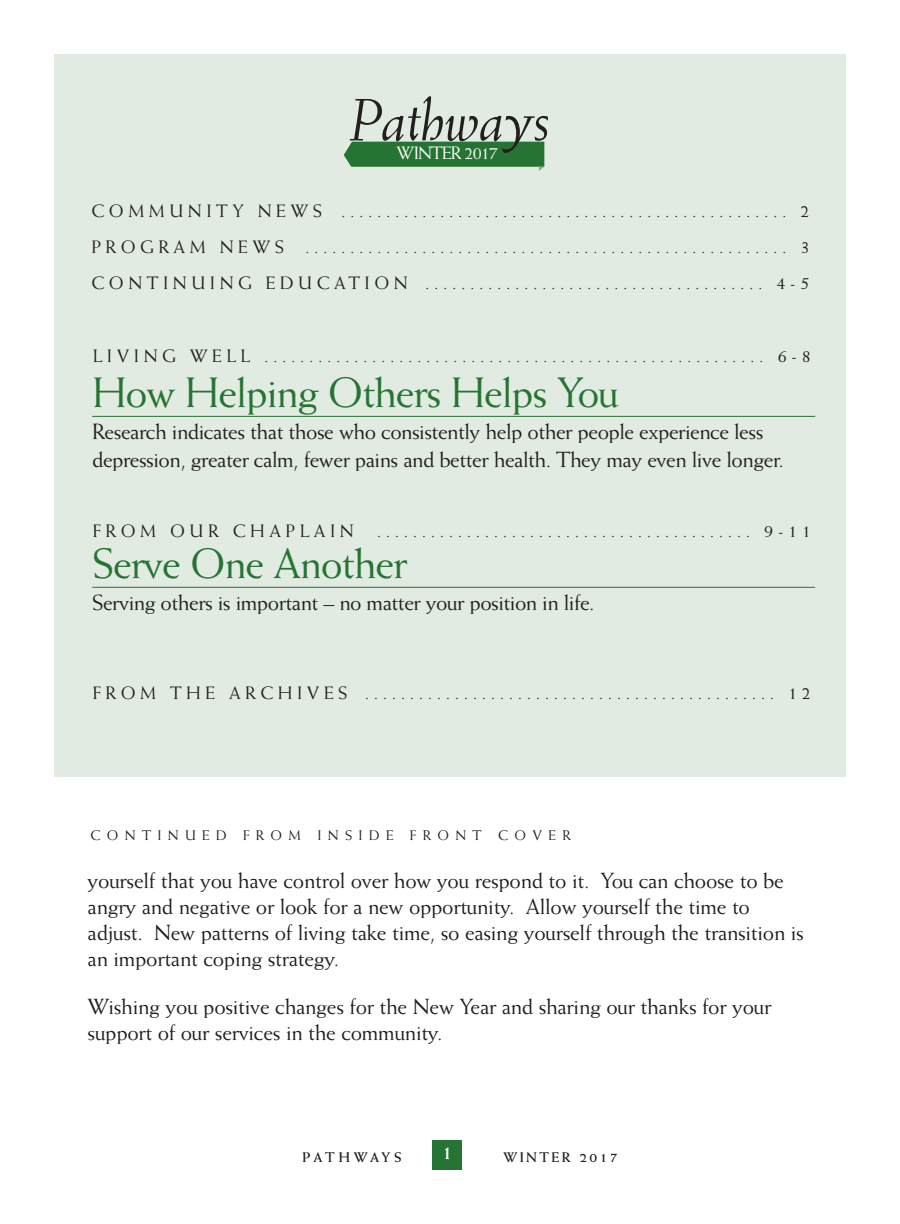
<style>
.page{position:relative;width:900px;height:1224px;background:#fff}
.page>*{position:absolute;margin:0;border:0;box-sizing:border-box;transform-origin:0 0}
.t1{font:italic 60px "Weiss";letter-spacing:-.015em;color:#231f20}
.t2{font:42.6px "Weiss";letter-spacing:-.03em;color:#267434}
.t3{font:22px/26px "Weiss";letter-spacing:-.015em;color:#231f20}
.t4{font:700 20px "Weiss";color:#fff}
.t5{font:18px/36px "Weiss";letter-spacing:.25em;color:#231f20;text-align:justify}
.t6{font:18px "Weiss";letter-spacing:-.05em;color:#fff}
.t7{font:14px "Weiss";letter-spacing:.45em;color:#231f20}
.t8{font:700 14px "Weiss";letter-spacing:.165em;color:#231f20}
.t9{font:700 14px "Weiss";letter-spacing:.205em;color:#231f20}
</style>
<div class="page">
<div style="left:432px;top:1140px;width:30px;height:30px;background:#267434"></div>
<div style="left:54px;top:54px;width:792px;height:722px;background:#e2ebe1"></div>
<svg style="left:344px;top:142px;width:200px;height:29px;background:#44874f"></svg>
<hr style="left:92px;top:416px;width:723px;height:1px;background:#267434">
<hr style="left:92px;top:587px;width:723px;height:1px;background:#267434">
<p class="t1" style="left:351px;top:85px;width:202px">Pathways</p>
<p class="t6" style="left:397px;top:142px;width:103px">WINTER 2017</p>
<p class="t5" style="left:91px;top:193px;width:720px">COMMUNITY NEWS .................................................. 2<br>PROGRAM NEWS ...................................................... 3<br>CONTINUING EDUCATION ...................................... 4-5</p>
<p class="t5" style="left:93px;top:338px;width:720px">LIVING WELL ........................................................ 6-8</p>
<p class="t2" style="left:92px;top:368px;width:528px">How Helping Others Helps You</p>
<p class="t3" style="left:92px;top:417px;width:693px;line-height:28px">Research indicates that those who consistently help other people experience less depression, greater calm, fewer pains and better health. They may even live longer.</p>
<p class="t5" style="left:93px;top:513px;width:263px">FROM OUR CHAPLAIN</p>
<p class="t5" style="left:377px;top:513px;width:435px">.......................................... 9-11</p>
<p class="t2" style="left:92px;top:539px;width:317px">Serve One Another</p>
<p class="t3" style="left:92px;top:589px;width:504px">Serving others is important – no matter your position in life.</p>
<p class="t5" style="left:93px;top:675px;width:720px">FROM THE ARCHIVES .............................................. 12</p>
<p class="t7" style="left:91px;top:827px;width:482px">CONTINUED FROM INSIDE FRONT COVER</p>
<p class="t3" style="left:88px;top:868px;width:718px">yourself that you have control over how you respond to it. You can choose to be angry and negative or look for a new opportunity. Allow yourself the time to adjust. New patterns of living take time, so easing yourself through the transition is an important coping strategy.</p>
<p class="t3" style="left:88px;top:993px;width:685px">Wishing you positive changes for the New Year and sharing our thanks for your support of our services in the community.</p>
<p class="t9" style="left:303px;top:1149px;width:101px">PATHWAYS</p>
<p class="t4" style="left:442px;top:1141px;width:13px">1</p>
<p class="t8" style="left:503px;top:1149px;width:116px">WINTER 2017</p>
</div>
